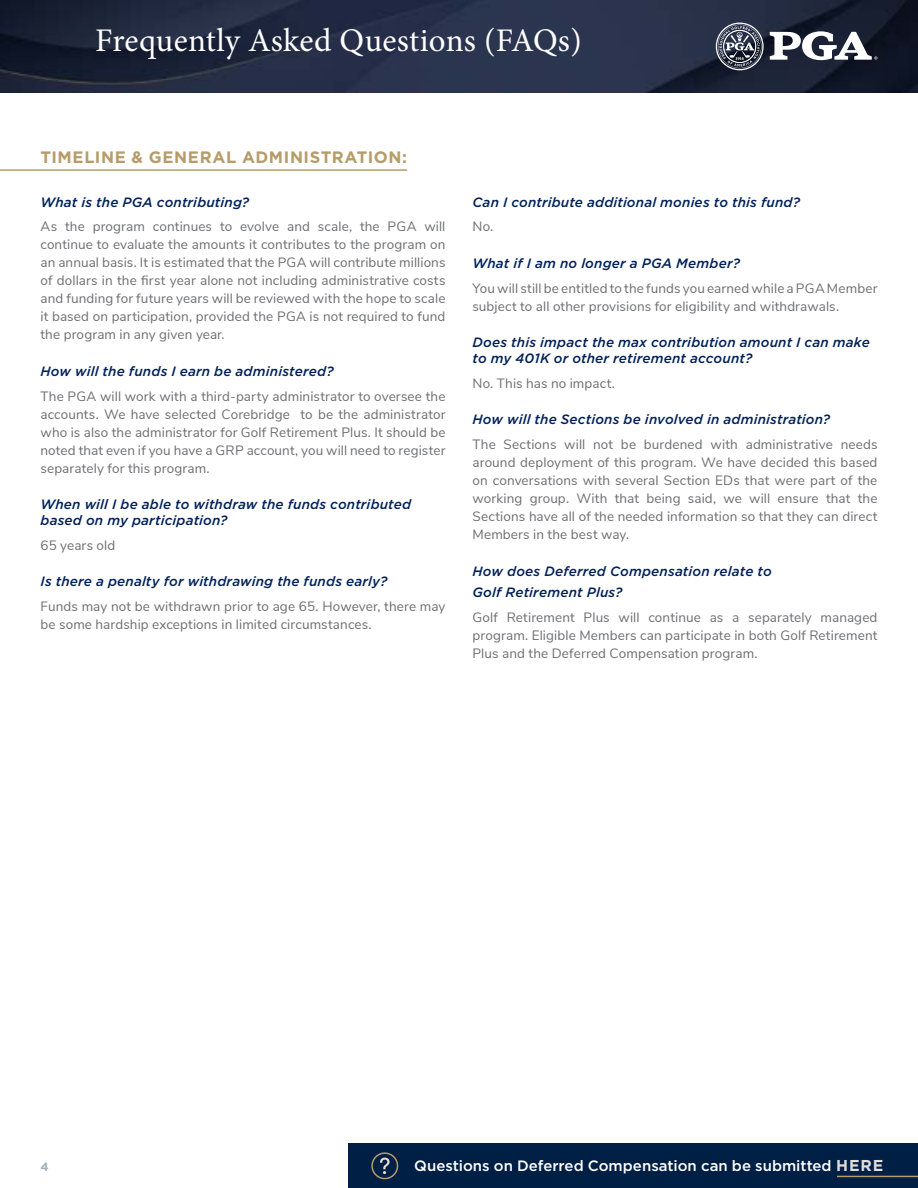
<style>
.page{position:relative;width:918px;height:1188px;background:#fff}
.page>*{position:absolute;margin:0;border:0;box-sizing:border-box;transform-origin:0 0}
.t1{font:33px "Minion Pro";letter-spacing:.005em;color:#fff}
.t2{font:700 16.5px "Gotham";letter-spacing:.035em;color:#b69c68}
.t3{font:500 15px "Gotham";color:#fff}
.t4{font:13.5px/18px "Nunito Sans";letter-spacing:.01em;color:#6d6e71;text-align:justify}
.t5{font:italic 500 13.5px/16.2px "Gotham";letter-spacing:.01em;color:#002159}
.t6{font:700 12px "Gotham";color:#a4afb9}
.s1{font-weight:700;font-size:15.75px;color:#e2ddd9}
</style>
<div class="page">
<img style="left:0;top:0;width:918px;height:93px">
<svg style="left:716px;top:23px;width:48px;height:47px;background:#5c6170"></svg>
<svg style="left:770px;top:31px;width:108px;height:29px"></svg>
<div style="left:349px;top:1144px;width:569px;height:44px;background:#001f45"></div>
<hr style="left:837px;top:1176px;width:81px;height:1px;background:#b69c68">
<svg style="left:380px;top:1158px;width:10px;height:16px"></svg>
<div style="left:371px;top:1152px;width:27px;height:27px;border:2px solid #b69c68;border-radius:50%"></div>
<hr style="left:0;top:169px;width:407px;height:2px;background:#b69c68">
<h1 class="t1" style="left:95px;top:18px;width:488px">Frequently Asked Questions (FAQs)</h1>
<p class="t2" style="left:40px;top:146px;width:368px">TIMELINE &amp; GENERAL ADMINISTRATION:</p>
<p class="t5" style="left:40px;top:194px;width:210px">What is the PGA contributing?</p>
<p class="t4" style="left:40px;top:217px;width:407px">As the program continues to evolve and scale, the PGA will continue to evaluate the amounts it contributes to the program on an annual basis. It is estimated that the PGA will contribute millions of dollars in the first year alone not including administrative costs and funding for future years will be reviewed with the hope to scale it based on participation, provided the PGA is not required to fund the program in any given year.</p>
<p class="t5" style="left:40px;top:363px;width:295px">How will the funds I earn be administered?</p>
<p class="t4" style="left:40px;top:386px;width:407px">The PGA will work with a third-party administrator to oversee the accounts. We have selected Corebridge to be the administrator who is also the administrator for Golf Retirement Plus. It should be noted that even if you have a GRP account, you will need to register separately for this program.</p>
<p class="t5" style="left:40px;top:496px;width:372px">When will I be able to withdraw the funds contributed based on my participation?</p>
<p class="t4" style="left:40px;top:535px;width:76px">65 years old</p>
<p class="t5" style="left:40px;top:573px;width:348px">Is there a penalty for withdrawing the funds early?</p>
<p class="t4" style="left:40px;top:597px;width:407px">Funds may not be withdrawn prior to age 65. However, there may be some hardship exceptions in limited circumstances.</p>
<p class="t5" style="left:472px;top:194px;width:329px">Can I contribute additional monies to this fund?</p>
<p class="t4" style="left:472px;top:217px;width:22px">No.</p>
<p class="t5" style="left:472px;top:255px;width:269px">What if I am no longer a PGA Member?</p>
<p class="t4" style="left:472px;top:278px;width:407px">You will still be entitled to the funds you earned while a PGA Member subject to all other provisions for eligibility and withdrawals.</p>
<p class="t5" style="left:472px;top:334px;width:399px">Does this impact the max contribution amount I can make to my 401K or other retirement account?</p>
<p class="t4" style="left:472px;top:373px;width:144px">No. This has no impact.</p>
<p class="t5" style="left:472px;top:411px;width:359px">How will the Sections be involved in administration?</p>
<p class="t4" style="left:472px;top:435px;width:407px">The Sections will not be burdened with administrative needs around deployment of this program. We have decided this based on conversations with several Section EDs that were part of the working group. With that being said, we will ensure that the Sections have all of the needed information so that they can direct Members in the best way.</p>
<p class="t5" style="left:472px;top:560px;width:301px;line-height:21.6px">How does Deferred Compensation relate to<br>Golf Retirement Plus?</p>
<p class="t4" style="left:472px;top:607px;width:407px">Golf Retirement Plus will continue as a separately managed program. Eligible Members can participate in both Golf Retirement Plus and the Deferred Compensation program.</p>
<p class="t6" style="left:40px;top:1158px;width:10px">4</p>
<p class="t3" style="left:414px;top:1156px;width:471px">Questions on Deferred Compensation can be submitted <span class="s1">HERE</span></p>
</div>
